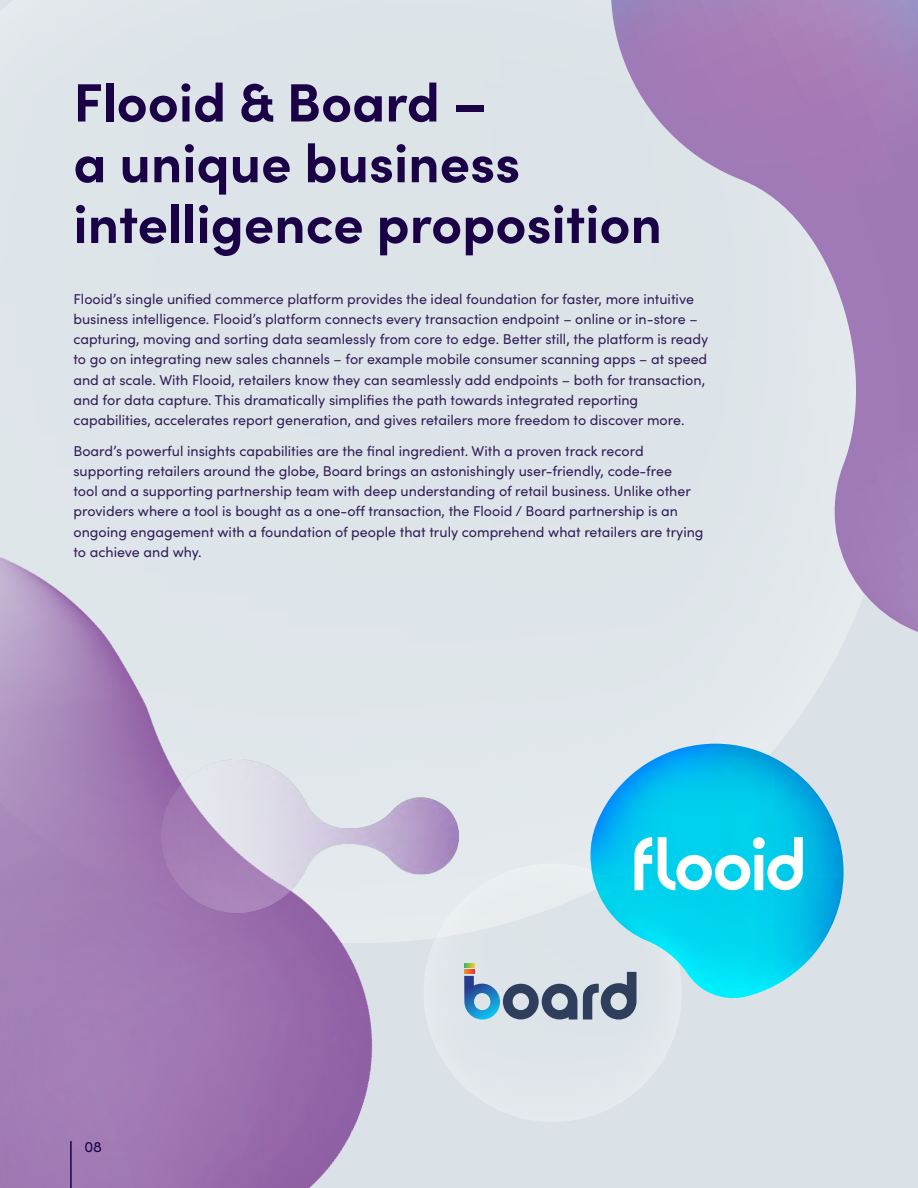
<style>
.page{position:relative;width:918px;height:1188px;background:#dae2e7}
.page>*{position:absolute;margin:0;border:0;box-sizing:border-box;transform-origin:0 0}
.Section_Heading{font:700 54px/60.8px "Sofia Pro";color:#1b0247}
.t1{font:15px "Sofia Pro";color:#1b0247}
.Body_text{font:14.25px/20.2px "Sofia Pro";color:#331f58}
</style>
<div class="page">
<img style="left:0;top:557px;width:424px;height:631px">
<svg style="left:611px;top:0;width:307px;height:636px"></svg>
<svg style="left:424px;top:864px;width:202px;height:235px"></svg>
<svg style="left:583px;top:972px;width:54px;height:48px"></svg>
<svg style="left:464px;top:964px;width:113px;height:56px"></svg>
<img style="left:591px;top:744px;width:253px;height:132px">
<img style="left:593px;top:875px;width:251px;height:123px">
<svg style="left:635px;top:837px;width:168px;height:53px;background:#6fe3f4"></svg>
<img style="left:162px;top:760px;width:297px;height:152px">
<hr style="left:70px;top:1141px;width:2px;height:47px;background:#1b0247">
<p class="Section_Heading" style="left:73px;top:68px;width:590px">Flooid &amp; Board –<br>a unique business intelligence proposition</p>
<p class="Body_text" style="left:73px;top:288px;width:637px">Flooid’s single unified commerce platform provides the ideal foundation for faster, more intuitive business intelligence. Flooid’s platform connects every transaction endpoint – online or in-store – capturing, moving and sorting data seamlessly from core to edge. Better still, the platform is ready to go on integrating new sales channels – for example mobile consumer scanning apps – at speed and at scale. With Flooid, retailers know they can seamlessly add endpoints – both for transaction, and for data capture. This dramatically simplifies the path towards integrated reporting capabilities, accelerates report generation, and gives retailers more freedom to discover more.</p>
<p class="Body_text" style="left:73px;top:440px;width:632px">Board’s powerful insights capabilities are the final ingredient. With a proven track record supporting retailers around the globe, Board brings an astonishingly user-friendly, code-free<br>tool and a supporting partnership team with deep understanding of retail business. Unlike other providers where a tool is bought as a one-off transaction, the Flooid / Board partnership is an ongoing engagement with a foundation of people that truly comprehend what retailers are trying to achieve and why.</p>
<p class="t1" style="left:84px;top:1136px;width:19px">08</p>
</div>
